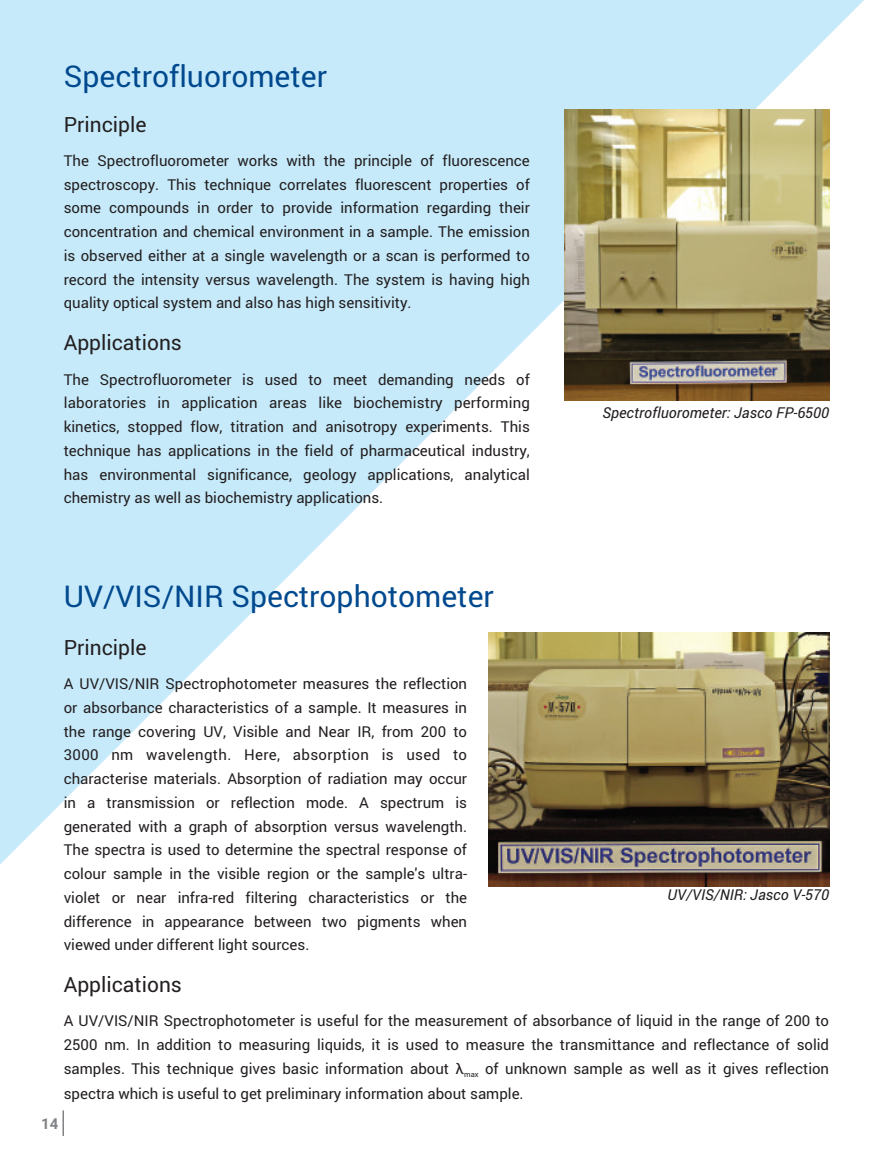
<style>
.page{position:relative;width:893px;height:1170px;background:#fff}
.page>*{position:absolute;margin:0;border:0;box-sizing:border-box;transform-origin:0 0}
.t1{font:30px "Roboto";color:#01498e}
.t2{font:21px "Roboto";color:#231f20}
.t3{font:15px/23.7px "Roboto";color:#231f20;text-align:justify}
.t4{font:italic 15px "Roboto";color:#231f20}
.t5{font:700 15px "Roboto";color:#808285}
</style>
<div class="page">
<img style="left:0;top:0;width:864px;height:1136px">
<img style="left:565px;top:110px;width:264px;height:290px">
<img style="left:488px;top:632px;width:341px;height:254px">
<hr style="left:62px;top:1110px;width:2px;height:25px;background:#808285">
<h1 class="t1" style="left:64px;top:55px;width:265px">Spectrofluorometer</h1>
<h2 class="t2" style="left:64px;top:110px;width:84px">Principle</h2>
<p class="t3" style="left:64px;top:148px;width:468px">The Spectrofluorometer works with the principle of fluorescence spectroscopy. This technique correlates fluorescent properties of some compounds in order to provide information regarding their concentration and chemical environment in a sample. The emission is observed either at a single wavelength or a scan is performed to record the intensity versus wavelength. The system is having high quality optical system and also has high sensitivity.</p>
<h2 class="t2" style="left:64px;top:328px;width:120px">Applications</h2>
<p class="t3" style="left:64px;top:367px;width:468px">The Spectrofluorometer is used to meet demanding needs of laboratories in application areas like biochemistry performing kinetics, stopped flow, titration and anisotropy experiments. This technique has applications in the field of pharmaceutical industry, has environmental significance, geology applications, analytical chemistry as well as biochemistry applications.</p>
<h1 class="t1" style="left:64px;top:575px;width:432px">UV/VIS/NIR Spectrophotometer</h1>
<p class="t4" style="left:602px;top:402px;width:228px">Spectrofluorometer: Jasco FP-6500</p>
<h2 class="t2" style="left:64px;top:632px;width:84px">Principle</h2>
<p class="t3" style="left:64px;top:671px;width:405px">A UV/VIS/NIR Spectrophotometer measures the reflection or absorbance characteristics of a sample. It measures in the range covering UV, Visible and Near IR, from 200 to 3000 nm wavelength. Here, absorption is used to characterise materials. Absorption of radiation may occur in a transmission or reflection mode. A spectrum is generated with a graph of absorption versus wavelength.<br>The spectra is used to determine the spectral response of colour sample in the visible region or the sample's ultra&shy;violet or near infra-red filtering characteristics or the difference in appearance between two pigments when viewed under different light sources.</p>
<h2 class="t2" style="left:64px;top:970px;width:120px">Applications</h2>
<p class="t3" style="left:64px;top:1008px;width:767px;line-height:24.2px">A UV/VIS/NIR Spectrophotometer is useful for the measurement of absorbance of liquid in the range of 200 to 2500 nm. In addition to measuring liquids, it is used to measure the transmittance and reflectance of solid samples. This technique gives basic information about λ<sub>max</sub> of unknown sample as well as it gives reflection spectra which is useful to get preliminary information about sample.</p>
<p class="t4" style="left:668px;top:884px;width:163px">UV/VIS/NIR: Jasco V-570</p>
<p class="t5" style="left:41px;top:1117px;width:19px">14</p>
</div>
